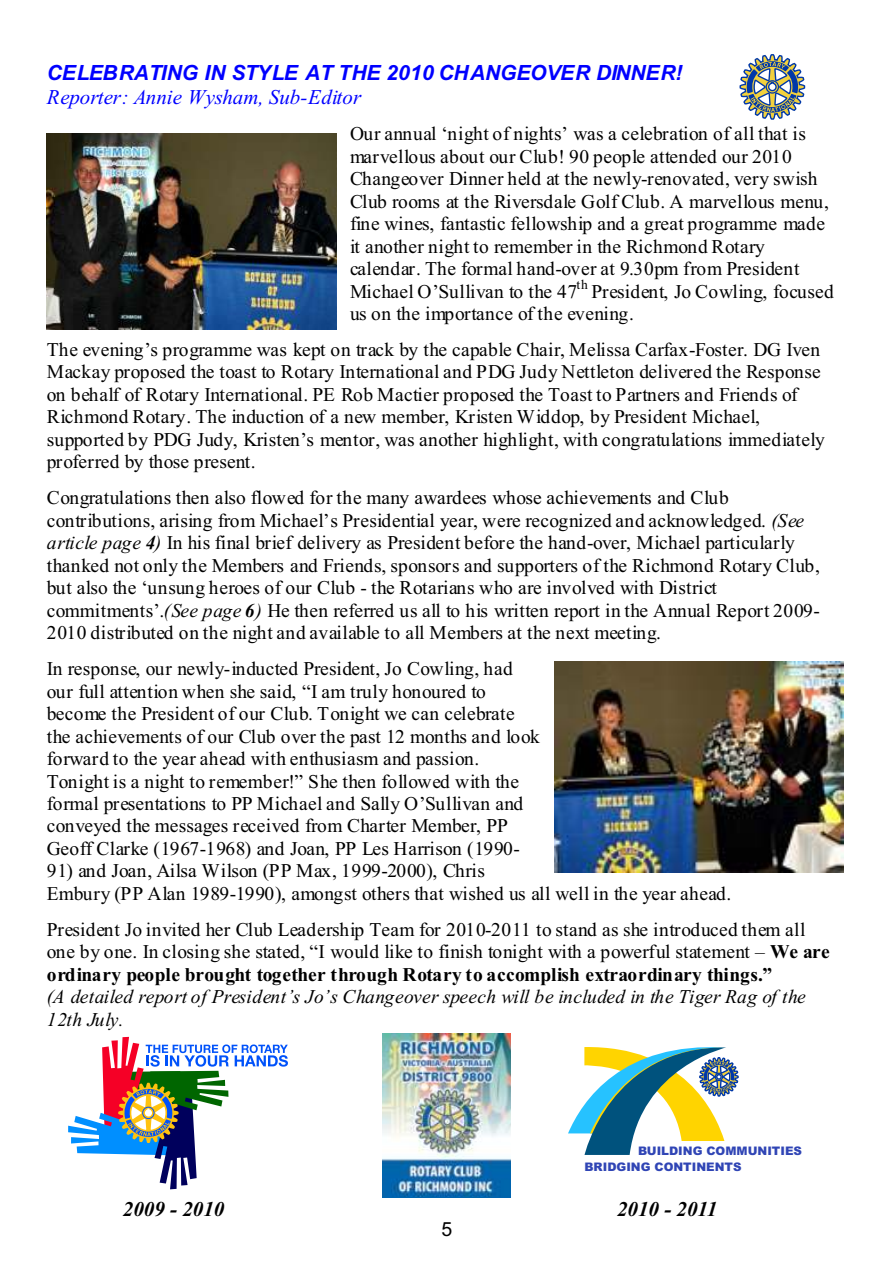
<style>
.page{position:relative;width:893px;height:1263px;background:#fff}
.page>*{position:absolute;margin:0;border:0;box-sizing:border-box;transform-origin:0 0}
.t1{font:italic 700 21px "Arial";letter-spacing:-.005em;color:#00f}
.t2{font:italic 21px "Times New Roman";color:#00f}
.t3{font:italic 700 21px "Times New Roman";color:#000}
.t4{font:19.5px/22.5px "Times New Roman";letter-spacing:.02em;color:#000}
.t5{font:italic 19.5px/22.5px "Times New Roman";letter-spacing:.02em;color:#000}
.t6{font:19.5px "Arial";color:#000}
.t7{font:13.5px "Times New Roman";color:#000}
.t8{font:900 11.85px "Arial";color:#3045b5}
.s1{font-style:italic}
.s2{font-weight:700;font-style:italic}
.s3{font-weight:700}
</style>
<div class="page">
<svg style="left:568px;top:1047px;width:171px;height:108px"></svg>
<img style="left:383px;top:1033px;width:127px;height:164px">
<svg style="left:68px;top:1037px;width:220px;height:152px"></svg>
<svg style="left:739px;top:54px;width:67px;height:66px"></svg>
<img style="left:47px;top:134px;width:290px;height:195px">
<img style="left:554px;top:661px;width:290px;height:212px">
<p class="t1" style="left:47px;top:65px;width:637px">CELEBRATING IN STYLE AT THE 2010 CHANGEOVER DINNER!</p>
<p class="t2" style="left:47px;top:90px;width:316px">Reporter: Annie Wysham, Sub-Editor</p>
<p class="t4" style="left:350px;top:124px;width:480px">Our annual ‘night of nights’ was a celebration of all that is marvellous about our Club! 90 people attended our 2010<br>Changeover Dinner held at the newly-renovated, very swish Club rooms at the Riversdale Golf Club. A marvellous menu, fine wines, fantastic fellowship and a great programme made it another night to remember in the Richmond Rotary calendar. The formal hand-over at 9.30pm from President Michael O’Sullivan to the 47</p>
<p class="t7" style="left:577px;top:279px;width:13px">th</p>
<p class="t4" style="left:350px;top:282px;width:485px;text-indent:242px">President, Jo Cowling, focused us on the importance of the evening.</p>
<p class="t4" style="left:47px;top:340px;width:779px">The evening’s programme was kept on track by the capable Chair, Melissa Carfax-Foster. DG Iven Mackay proposed the toast to Rotary International and PDG Judy Nettleton delivered the Response on behalf of Rotary International. PE Rob Mactier proposed the Toast to Partners and Friends of Richmond Rotary. The induction of a new member, Kristen Widdop, by President Michael, supported by PDG Judy, Kristen’s mentor, was another highlight, with congratulations immediately proferred by those present.</p>
<p class="t4" style="left:47px;top:488px;width:775px">Congratulations then also flowed for the many awardees whose achievements and Club contributions, arising from Michael’s Presidential year, were recognized and acknowledged. <span class="s1">(See article page</span> <span class="s2">4</span><span class="s1">)</span> In his final brief delivery as President before the hand-over, Michael particularly thanked not only the Members and Friends, sponsors and supporters of the Richmond Rotary Club, but also the ‘unsung heroes of our Club - the Rotarians who are involved with District commitments’.<span class="s1">(See page</span> <span class="s2">6</span><span class="s1">)</span> He then referred us all to his written report in the Annual Report 2009- 2010 distributed on the night and available to all Members at the next meeting.</p>
<p class="t4" style="left:47px;top:659px;width:494px">In response, our newly-inducted President, Jo Cowling, had our full attention when she said, “I am truly honoured to become the President of our Club. Tonight we can celebrate the achievements of our Club over the past 12 months and look forward to the year ahead with enthusiasm and passion.<br>Tonight is a night to remember!” She then followed with the formal presentations to PP Michael and Sally O’Sullivan and conveyed the messages received from Charter Member, PP Geoff Clarke (1967-1968) and Joan, PP Les Harrison (1990-</p>
<p class="t4" style="left:47px;top:861px;width:686px">91) and Joan, Ailsa Wilson (PP Max, 1999-2000), Chris<br>Embury (PP Alan 1989-1990), amongst others that wished us all well in the year ahead.</p>
<p class="t4" style="left:47px;top:920px;width:784px">President Jo invited her Club Leadership Team for 2010-2011 to stand as she introduced them all one by one. In closing she stated, “I would like to finish tonight with a powerful statement – <span class="s3">We are ordinary people brought together through Rotary to accomplish extraordinary things.”</span></p>
<p class="t5" style="left:47px;top:987px;width:760px">(A detailed report of President’s Jo’s Changeover speech will be included in the Tiger Rag of the<br>12th July.</p>
<p class="t8" style="left:638px;top:1147px;width:166px">BUILDING COMMUNITIES</p>
<p class="t8" style="left:584px;top:1162px;width:159px">BRIDGING CONTINENTS</p>
<p class="t3" style="left:123px;top:1202px;width:103px">2009 - 2010</p>
<p class="t3" style="left:617px;top:1202px;width:102px">2010 - 2011</p>
<p class="t6" style="left:441px;top:1221px;width:12px">5</p>
</div>
